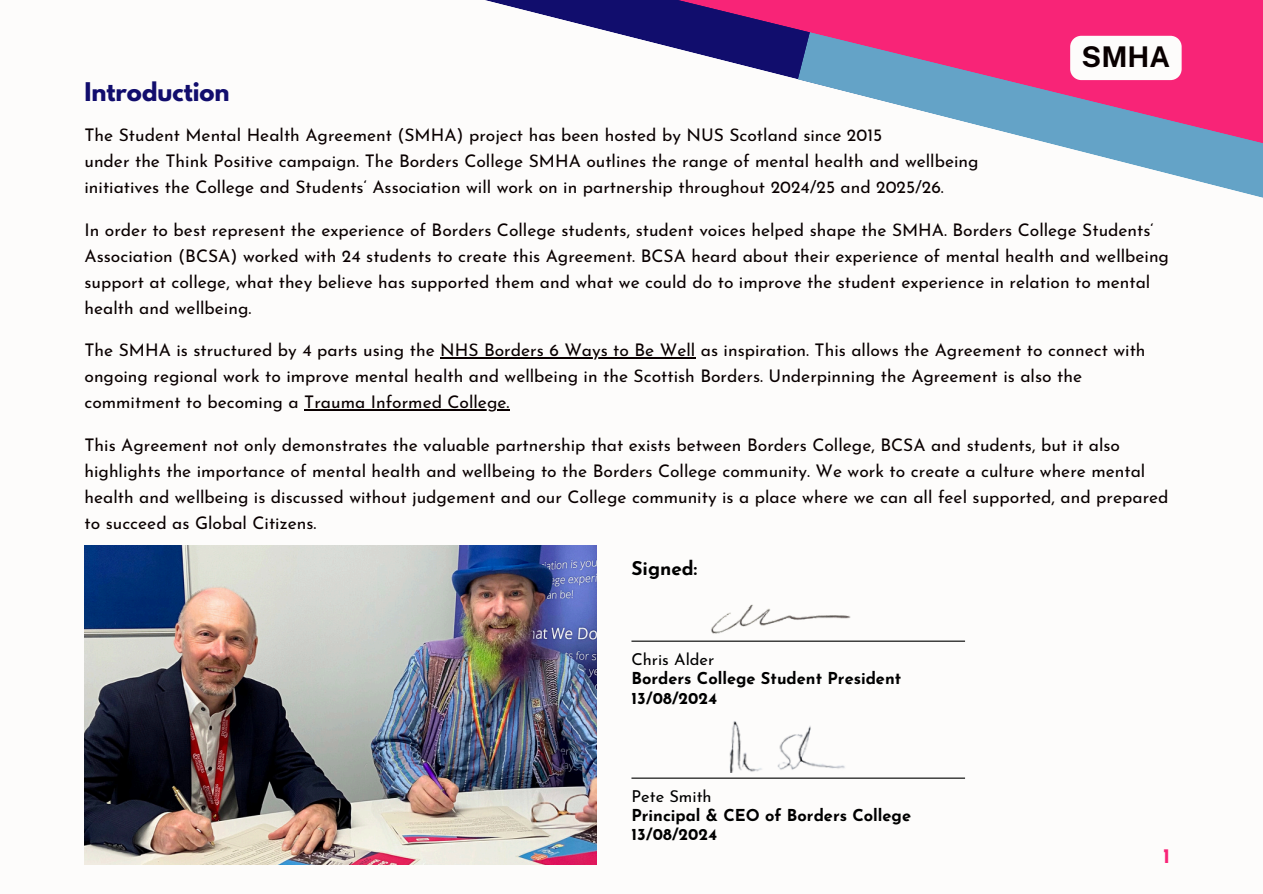
<style>
.page{position:relative;width:1263px;height:894px;background:#fff}
.page>*{position:absolute;margin:0;border:0;box-sizing:border-box;transform-origin:0 0}
.t1{font:700 28.5px "Public Sans";color:#090000}
.t2{font:700 22.8px "League Spartan";color:#110d6d}
.t3{font:700 20.25px "Josefin Sans";color:#f82477}
.t4{font:700 19.05px "Josefin Sans";color:#000}
.t5{font:17.4px/25.8px "Josefin Sans";color:#090000}
.t6{font:700 16.5px "Josefin Sans";color:#000}
.t7{font:16.5px "Josefin Sans";color:#000}
</style>
<div class="page">
<div style="left:0;top:0;width:1263px;height:893px;background:#fdfcfb"></div>
<svg style="left:1072px;top:149px;width:191px;height:49px"></svg>
<svg style="left:485px;top:0;width:778px;height:149px"></svg>
<hr style="left:631px;top:640px;width:334px;height:1px;background:#000">
<hr style="left:631px;top:777px;width:334px;height:1px;background:#000">
<img style="left:85px;top:545px;width:511px;height:319px">
<hr style="left:440px;top:357px;width:255px;height:1px;background:#090000">
<hr style="left:304px;top:409px;width:193px;height:1px;background:#090000">
<svg style="left:497px;top:409px;width:12px;height:1px"></svg>
<img style="left:729px;top:721px;width:116px;height:52px">
<img style="left:711px;top:604px;width:140px;height:30px">
<svg style="left:1070px;top:36px;width:112px;height:44px"></svg>
<p class="t1" style="left:1081px;top:40px;width:90px">SMHA</p>
<h2 class="t2" style="left:85px;top:80px;width:147px">Introduction</h2>
<h4 class="t5" style="left:85px;top:124px;width:895px">The Student Mental Health Agreement (SMHA) project has been hosted by NUS Scotland since 2015<br>under the Think Positive campaign. The Borders College SMHA outlines the range of mental health and wellbeing initiatives the College and Students‘ Association will work on in partnership throughout 2024/25 and 2025/26.</h4>
<h4 class="t5" style="left:85px;top:218px;width:1086px">In order to best represent the experience of Borders College students, student voices helped shape the SMHA. Borders College Students‘ Association (BCSA) worked with 24 students to create this Agreement. BCSA heard about their experience of mental health and wellbeing support at college, what they believe has supported them and what we could do to improve the student experience in relation to mental health and wellbeing.</h4>
<h4 class="t5" style="left:85px;top:339px;width:1062px">The SMHA is structured by 4 parts using the NHS Borders 6 Ways to Be Well as inspiration. This allows the Agreement to connect with</h4>
<h4 class="t5" style="left:85px;top:365px;width:999px">ongoing regional work to improve mental health and wellbeing in the Scottish Borders. Underpinning the Agreement is also the commitment to becoming a Trauma Informed College.</h4>
<p class="t5" style="left:85px;top:433px;width:1086px">This Agreement not only demonstrates the valuable partnership that exists between Borders College, BCSA and students, but it also highlights the importance of mental health and wellbeing to the Borders College community. We work to create a culture where mental health and wellbeing is discussed without judgement and our College community is a place where we can all feel supported, and prepared to succeed as Global Citizens.</p>
<p class="t4" style="left:631px;top:560px;width:67px">Signed:</p>
<p class="t7" style="left:631px;top:652px;width:84px">Chris Alder</p>
<p class="t6" style="left:631px;top:671px;width:271px">Borders College Student President</p>
<p class="t6" style="left:631px;top:691px;width:87px">13/08/2024</p>
<p class="t7" style="left:631px;top:789px;width:82px">Pete Smith</p>
<p class="t6" style="left:631px;top:808px;width:281px">Principal &amp; CEO of Borders College</p>
<p class="t6" style="left:631px;top:827px;width:87px">13/08/2024</p>
<p class="t3" style="left:1163px;top:847px;width:8px">1</p>
</div>
